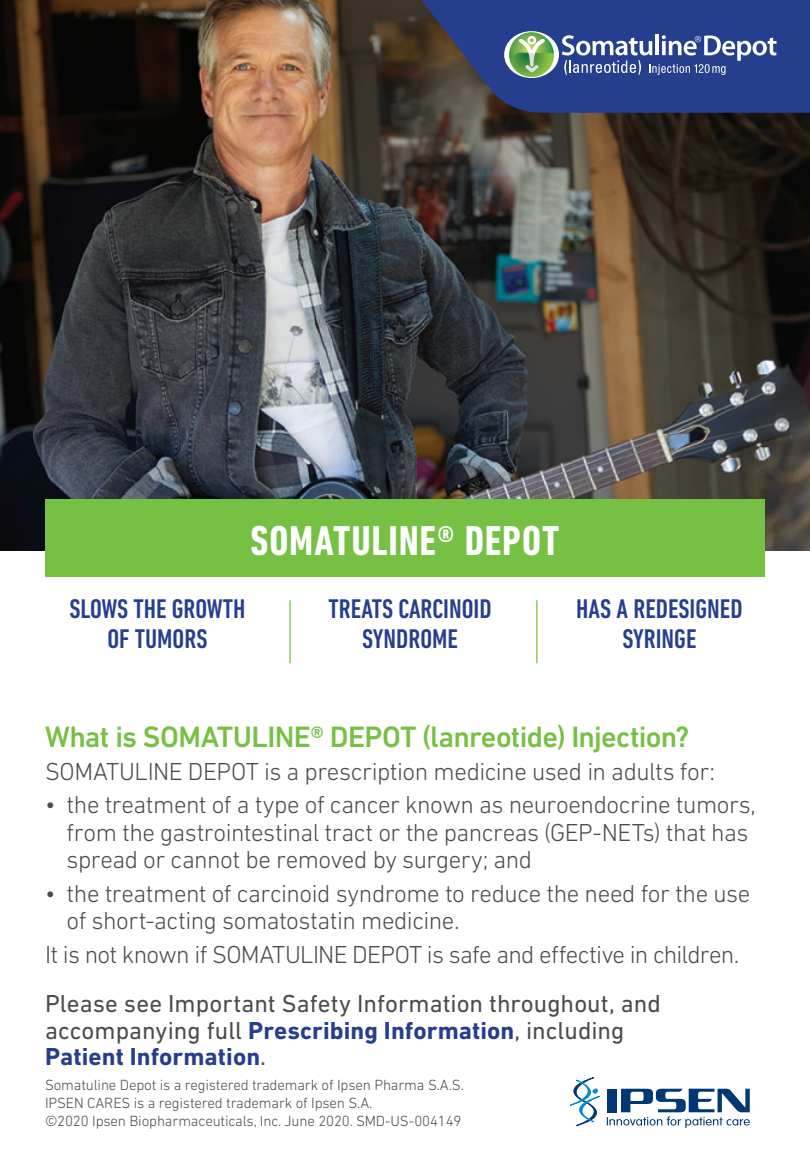
<style>
.page{position:relative;width:810px;height:1170px;background:#fff}
.page>*{position:absolute;margin:0;border:0;box-sizing:border-box;transform-origin:0 0}
.t1{font:700 condensed 42.5px "DIN Next LT Pro";letter-spacing:.02em;color:#fff}
.t2{font:500 30px "DIN Next LT Pro";letter-spacing:-.025em;color:#76c043}
.t3{font:500 condensed 27.5px/30px "DIN Next LT Pro";color:#253f8e;text-align:center}
.t4{font:300 25px/27.5px "DIN Next LT Pro";letter-spacing:-.02em;color:#4b4c4d}
.t5{font:25px/26.2px "DIN Next LT Pro";color:#4b4c4d}
.t6{font:300 15px/18px "DIN Next LT Pro";letter-spacing:-.01em;color:#4b4c4d}
.s1{font-weight:700;color:#253f8e}
</style>
<div class="page">
<img style="left:0;top:0;width:810px;height:551px">
<svg style="left:421px;top:0;width:389px;height:115px;background:#2b3f7d"></svg>
<div style="left:45px;top:499px;width:720px;height:77px;background:#76c043"></div>
<hr style="left:536px;top:600px;width:2px;height:63px;background:#76c043">
<hr style="left:289px;top:600px;width:2px;height:63px;background:#76c043">
<div style="left:504px;top:31px;width:55px;height:47px;background:#fff;border-radius:50%"></div>
<svg style="left:509px;top:32px;width:45px;height:45px;background:#86b27c"></svg>
<svg style="left:562px;top:35px;width:215px;height:40px"></svg>
<svg style="left:570px;top:1077px;width:180px;height:51px"></svg>
<h1 class="t1" style="left:251px;top:516px;width:310px">SOMATULINE® DEPOT</h1>
<p class="t3" style="left:70px;top:594px;width:177px">SLOWS THE GROWTH<br>OF TUMORS</p>
<p class="t3" style="left:329px;top:594px;width:164px">TREATS CARCINOID<br>SYNDROME</p>
<p class="t3" style="left:576px;top:594px;width:168px">HAS A REDESIGNED<br>SYRINGE</p>
<p class="t2" style="left:45px;top:719px;width:646px">What is SOMATULINE® DEPOT (lanreotide) Injection?</p>
<p class="t4" style="left:45px;top:757px;width:672px">SOMATULINE DEPOT is a prescription medicine used in adults for:</p>
<p class="t4" style="left:67px;top:791px;width:691px;text-indent:-22px">• the treatment of a type of cancer known as neuroendocrine tumors, from the gastrointestinal tract or the pancreas (GEP-NETs) that has spread or cannot be removed by surgery; and</p>
<p class="t4" style="left:67px;top:879px;width:685px;text-indent:-22px">• the treatment of carcinoid syndrome to reduce the need for the use of short-acting somatostatin medicine.</p>
<p class="t4" style="left:45px;top:940px;width:696px">It is not known if SOMATULINE DEPOT is safe and effective in children.</p>
<p class="t5" style="left:45px;top:990px;width:617px">Please see Important Safety Information throughout, and accompanying full <span class="s1">Prescribing Information</span>, including<br><span class="s1">Patient Information</span>.</p>
<p class="t6" style="left:45px;top:1076px;width:421px">Somatuline Depot is a registered trademark of Ipsen Pharma S.A.S.<br>IPSEN CARES is a registered trademark of Ipsen S.A.<br>©2020 Ipsen Biopharmaceuticals, Inc. June 2020. SMD-US-004149</p>
</div>
